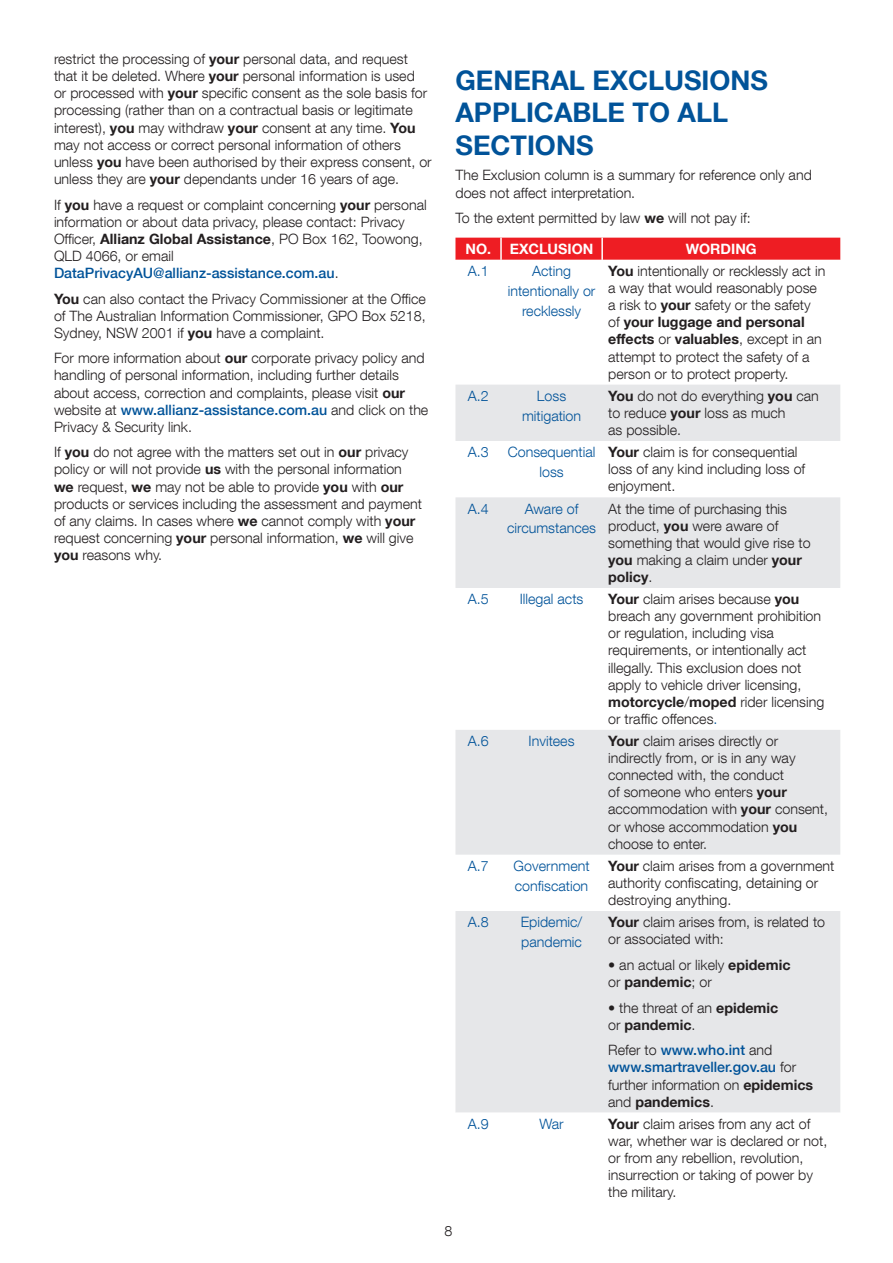
<style>
.page{position:relative;width:893px;height:1263px;background:#fff}
.page>*{position:absolute;margin:0;border:0;box-sizing:border-box;transform-origin:0 0}
.Headline{font:700 27px/32.4px "Helvetica Neue LT Com";color:#015399}
.Body_copy{font:300 14.25px/17.1px "Helvetica Neue LT Com";color:#231f20}
.New_Table_Body_Left{font:300 14.25px/17.1px "Helvetica Neue LT Com";color:#231f20}
.New_Table_Body_Centr{font:300 14.25px/19.8px "Helvetica Neue LT Com";color:#015399;text-align:center}
.New_Table_Row{font:700 14.25px "Helvetica Neue LT Com";color:#fff}
.s1{font-weight:700}
.s2{font-weight:500;color:#015399}
.s3{color:#015399}
</style>
<div class="page">
<div style="left:455px;top:238px;width:385px;height:22px;background:#ee1d23"></div>
<svg style="left:455px;top:385px;width:385px;height:727px;fill:#e6e7e9"></svg>
<svg style="left:456px;top:1112px;width:384px;height:1px"></svg>
<hr style="left:500px;top:238px;width:2px;height:22px;background:#fff">
<hr style="left:601px;top:238px;width:2px;height:22px;background:#fff">
<p class="Body_copy" style="left:54px;top:50px;width:379px">restrict the processing of <span class="s1">your</span> personal data, and request that it be deleted. Where <span class="s1">your</span> personal information is used<br>or processed with <span class="s1">your</span> specific consent as the sole basis for processing (rather than on a contractual basis or legitimate interest), <span class="s1">you</span> may withdraw <span class="s1">your</span> consent at any time. <span class="s1">You </span>may not access or correct personal information of others unless <span class="s1">you</span> have been authorised by their express consent, or unless they are <span class="s1">your</span> dependants under 16 years of age.</p>
<p class="Body_copy" style="left:54px;top:196px;width:374px">If <span class="s1">you</span> have a request or complaint concerning <span class="s1">your</span> personal information or about data privacy, please contact: Privacy Officer, <span class="s1">Allianz Global Assistance</span>, PO Box 162, Toowong, QLD 4066, or email <span class="s2">DataPrivacyAU@allianz-assistance.com.au</span>.</p>
<p class="Body_copy" style="left:54px;top:290px;width:373px;text-align:justify"><span class="s1">You</span> can also contact the Privacy Commissioner at the Office of The Australian Information Commissioner, GPO Box 5218, Sydney, NSW 2001 if <span class="s1">you</span> have a complaint.</p>
<p class="Body_copy" style="left:54px;top:349px;width:376px">For more information about <span class="s1">our</span> corporate privacy policy and handling of personal information, including further details about access, correction and complaints, please visit <span class="s1">our </span>website at <span class="s2">www.allianz-assistance.com.au</span> and click on the Privacy &amp; Security link.</p>
<p class="Body_copy" style="left:54px;top:443px;width:369px">If <span class="s1">you</span> do not agree with the matters set out in <span class="s1">our</span> privacy policy or will not provide <span class="s1">us</span> with the personal information <span class="s1">we</span> request, <span class="s1">we</span> may not be able to provide <span class="s1">you</span> with <span class="s1">our </span>products or services including the assessment and payment of any claims. In cases where <span class="s1">we</span> cannot comply with <span class="s1">your </span>request concerning <span class="s1">your</span> personal information, <span class="s1">we</span> will give <span class="s1">you</span> reasons why.</p>
<p class="Headline" style="left:455px;top:63px;width:314px">GENERAL EXCLUSIONS<br>APPLICABLE TO ALL<br>SECTIONS</p>
<p class="Body_copy" style="left:455px;top:166px;width:358px">The Exclusion column is a summary for reference only and does not affect interpretation.</p>
<p class="Body_copy" style="left:455px;top:209px;width:297px">To the extent permitted by law <span class="s1">we</span> will not pay if:</p>
<p class="New_Table_Row" style="left:465px;top:240px;width:27px">NO.</p>
<p class="New_Table_Row" style="left:510px;top:240px;width:85px">EXCLUSION</p>
<p class="New_Table_Row" style="left:686px;top:240px;width:72px">WORDING</p>
<p class="New_Table_Body_Centr" style="left:468px;top:261px;width:22px">A.1</p>
<p class="New_Table_Body_Centr" style="left:508px;top:261px;width:89px">Acting intentionally or recklessly</p>
<p class="New_Table_Body_Left" style="left:608px;top:262px;width:219px"><span class="s1">You</span> intentionally or recklessly act in a way that would reasonably pose a risk to <span class="s1">your</span> safety or the safety of <span class="s1">your luggage and personal effects</span> or <span class="s1">valuables</span>, except in an attempt to protect the safety of a person or to protect property.</p>
<p class="New_Table_Body_Centr" style="left:468px;top:385px;width:22px">A.2</p>
<p class="New_Table_Body_Centr" style="left:522px;top:385px;width:61px">Loss mitigation</p>
<p class="New_Table_Body_Left" style="left:608px;top:387px;width:212px"><span class="s1">You</span> do not do everything <span class="s1">you</span> can to reduce <span class="s1">your</span> loss as much<br>as possible.</p>
<p class="New_Table_Body_Centr" style="left:468px;top:442px;width:22px">A.3</p>
<p class="New_Table_Body_Centr" style="left:508px;top:442px;width:89px">Consequential loss</p>
<p class="New_Table_Body_Left" style="left:608px;top:443px;width:199px"><span class="s1">Your</span> claim is for consequential loss of any kind including loss of enjoyment.</p>
<p class="New_Table_Body_Centr" style="left:468px;top:498px;width:22px">A.4</p>
<p class="New_Table_Body_Centr" style="left:507px;top:498px;width:90px">Aware of circumstances</p>
<p class="New_Table_Body_Left" style="left:608px;top:500px;width:204px">At the time of purchasing this product, <span class="s1">you</span> were aware of something that would give rise to <span class="s1">you</span> making a claim under <span class="s1">your policy</span>.</p>
<p class="New_Table_Body_Centr" style="left:468px;top:589px;width:22px">A.5</p>
<p class="New_Table_Body_Centr" style="left:520px;top:589px;width:65px">Illegal acts</p>
<p class="New_Table_Body_Left" style="left:608px;top:590px;width:218px"><span class="s1">Your</span> claim arises because <span class="s1">you </span>breach any government prohibition or regulation, including visa requirements, or intentionally act illegally. This exclusion does not apply to vehicle driver licensing, <span class="s1">motorcycle</span>/<span class="s1">moped</span> rider licensing or traffic offences<span class="s3">.</span></p>
<p class="New_Table_Body_Centr" style="left:468px;top:731px;width:22px">A.6</p>
<p class="New_Table_Body_Centr" style="left:529px;top:731px;width:47px">Invitees</p>
<p class="New_Table_Body_Left" style="left:608px;top:732px;width:221px"><span class="s1">Your</span> claim arises directly or indirectly from, or is in any way connected with, the conduct<br>of someone who enters <span class="s1">your </span>accommodation with <span class="s1">your</span> consent, or whose accommodation <span class="s1">you </span>choose to enter.</p>
<p class="New_Table_Body_Centr" style="left:468px;top:855px;width:22px">A.7</p>
<p class="New_Table_Body_Centr" style="left:514px;top:855px;width:78px;text-align:left">Government confiscation</p>
<p class="New_Table_Body_Left" style="left:608px;top:857px;width:228px"><span class="s1">Your</span> claim arises from a government authority confiscating, detaining or destroying anything.</p>
<p class="New_Table_Body_Centr" style="left:468px;top:912px;width:22px">A.8</p>
<p class="New_Table_Body_Centr" style="left:521px;top:912px;width:63px;text-align:left">Epidemic/ pandemic</p>
<p class="New_Table_Body_Left" style="left:608px;top:913px;width:218px"><span class="s1">Your</span> claim arises from, is related to or associated with:</p>
<p class="New_Table_Body_Left" style="left:608px;top:956px;width:184px">• an actual or likely <span class="s1">epidemic </span>or <span class="s1">pandemic</span>; or</p>
<p class="New_Table_Body_Left" style="left:608px;top:999px;width:172px">• the threat of an <span class="s1">epidemic </span>or <span class="s1">pandemic</span>.</p>
<p class="New_Table_Body_Left" style="left:608px;top:1041px;width:206px">Refer to <span class="s2">www.who.int</span> and <span class="s2">www.smartraveller.gov.au</span> for further information on <span class="s1">epidemics </span>and <span class="s1">pandemics</span>.</p>
<p class="New_Table_Body_Centr" style="left:468px;top:1113px;width:22px">A.9</p>
<p class="New_Table_Body_Centr" style="left:539px;top:1113px;width:26px">War</p>
<p class="New_Table_Body_Left" style="left:608px;top:1115px;width:221px"><span class="s1">Your</span> claim arises from any act of war, whether war is declared or not, or from any rebellion, revolution, insurrection or taking of power by the military.</p>
<p class="Body_copy" style="left:445px;top:1222px;width:9px">8</p>
</div>
